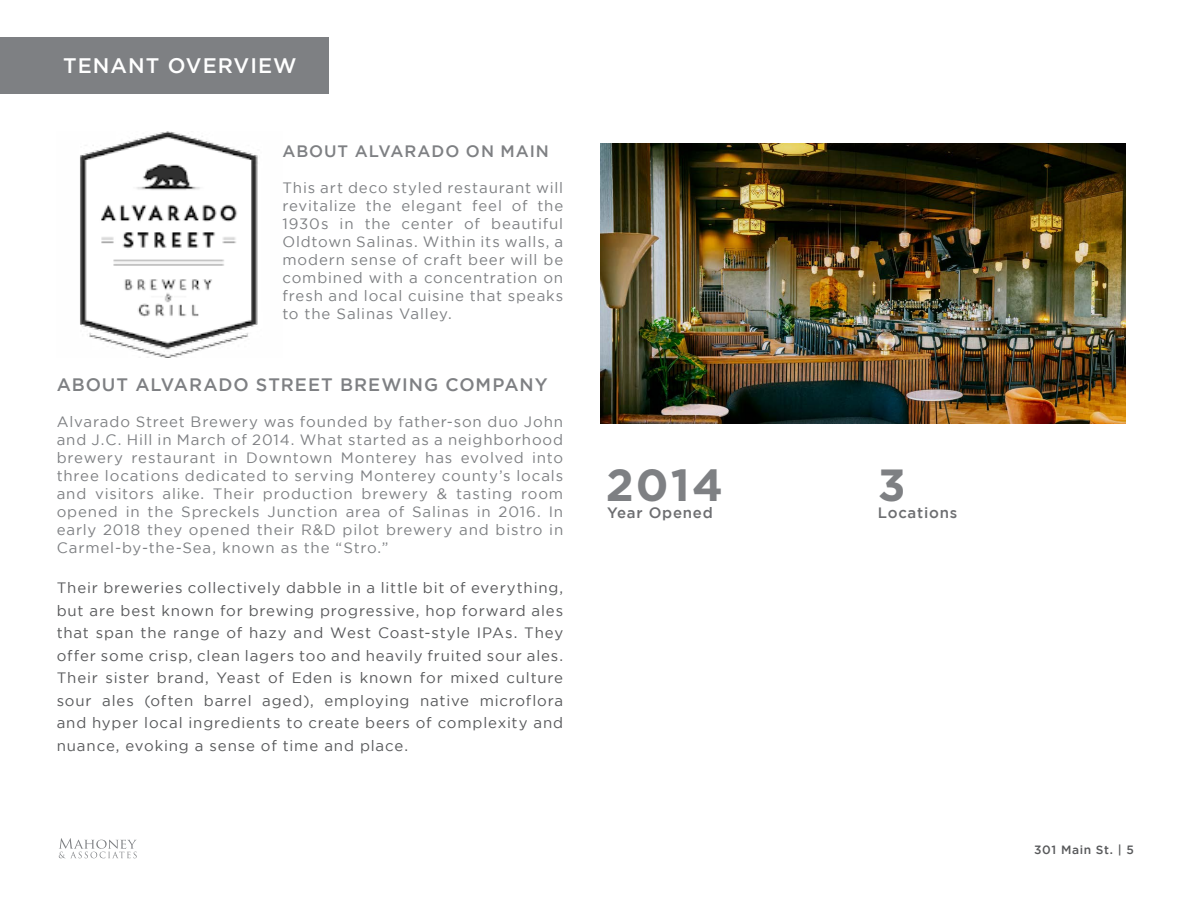
<style>
.page{position:relative;width:1188px;height:918px;background:#fff}
.page>*{position:absolute;margin:0;border:0;box-sizing:border-box;transform-origin:0 0}
.t1{font:700 45px "Gotham";color:#7e8083}
.t2{font:500 21px "Gotham";letter-spacing:.05em;color:#fff}
.t3{font:500 18px "Gotham";letter-spacing:.05em;color:#7e8083}
.t4{font:500 16.5px "Gotham";letter-spacing:.055em;color:#7e8083}
.t5{font:15px/18px "Gotham";letter-spacing:.055em;color:#7e8083;text-align:justify}
.t6{font:15px/22.5px "Gotham";letter-spacing:.06em;color:#58595b;text-align:justify}
.t7{font:500 15px "Gotham";letter-spacing:.05em;color:#6d6e71}
.t8{font:500 12px "Gotham";letter-spacing:.05em;color:#58595b}
</style>
<div class="page">
<div style="left:0;top:38px;width:329px;height:56px;background:#7e8083"></div>
<img style="left:600px;top:144px;width:526px;height:280px">
<img style="left:80px;top:131px;width:178px;height:226px">
<svg style="left:59px;top:838px;width:78px;height:20px"></svg>
<h2 class="t2" style="left:63px;top:54px;width:235px">TENANT OVERVIEW</h2>
<p class="t4" style="left:282px;top:142px;width:268px">ABOUT ALVARADO ON MAIN</p>
<p class="t5" style="left:282px;top:178px;width:282px">This art deco styled restaurant will revitalize the elegant feel of the 1930s in the center of beautiful Oldtown Salinas. Within its walls, a modern sense of craft beer will be combined with a concentration on fresh and local cuisine that speaks to the Salinas Valley.</p>
<p class="t3" style="left:57px;top:374px;width:492px">ABOUT ALVARADO STREET BREWING COMPANY</p>
<p class="t5" style="left:57px;top:412px;width:508px">Alvarado Street Brewery was founded by father-son duo John and J.C. Hill in March of 2014. What started as a neighborhood brewery restaurant in Downtown Monterey has evolved into three locations dedicated to serving Monterey county’s locals and visitors alike. Their production brewery &amp; tasting room opened in the Spreckels Junction area of Salinas in 2016. In early 2018 they opened their R&amp;D pilot brewery and bistro in Carmel-by-the-Sea, known as the “Stro.”</p>
<p class="t6" style="left:57px;top:577px;width:508px">Their breweries collectively dabble in a little bit of everything, but are best known for brewing progressive, hop forward ales that span the range of hazy and West Coast-style IPAs. They offer some crisp, clean lagers too and heavily fruited sour ales.<br>Their sister brand, Yeast of Eden is known for mixed culture sour ales (often barrel aged), employing native microflora and hyper local ingredients to create beers of complexity and nuance, evoking a sense of time and place.</p>
<h1 class="t1" style="left:606px;top:455px;width:119px">2014</h1>
<h1 class="t1" style="left:878px;top:455px;width:29px">3</h1>
<p class="t7" style="left:607px;top:504px;width:107px">Year Opened</p>
<p class="t7" style="left:878px;top:504px;width:81px">Locations</p>
<p class="t8" style="left:1034px;top:843px;width:101px">301 Main St. | 5</p>
</div>
